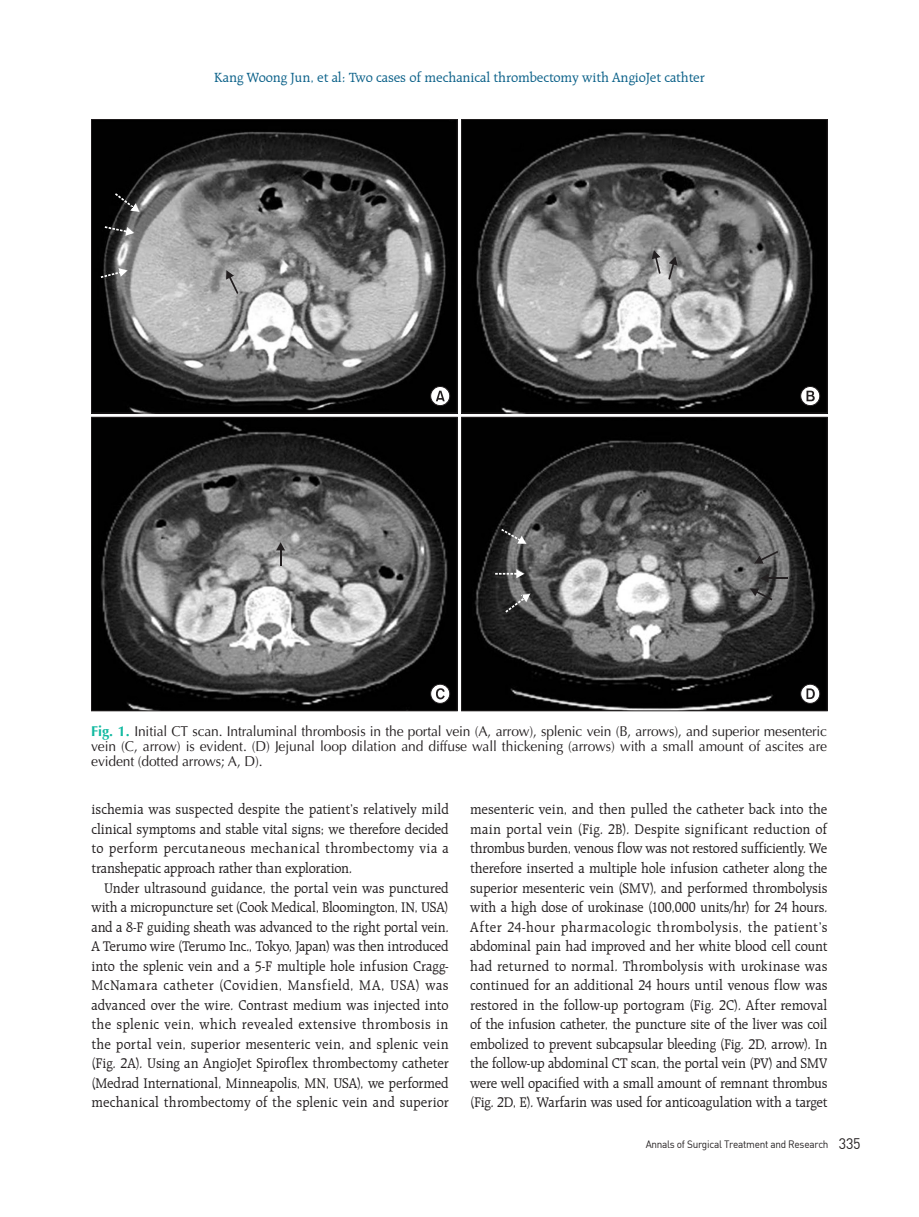
<style>
.page{position:relative;width:919px;height:1217px;background:#fff}
.page>*{position:absolute;margin:0;border:0;box-sizing:border-box;transform-origin:0 0}
.본문{font:15px/19.5px "Raleigh BT";letter-spacing:-.01em;color:#231f20;text-align:justify;scale:.94 1}
.쪽번호{font:15px "Dinreg";color:#231f20;scale:.95 1}
.그림_캡션{font:14.25px/15px "Optima LT Std";letter-spacing:-.005em;color:#231f20;text-align:justify}
.머리말-홀{font:14.25px "Raleigh BT";letter-spacing:-.01em;color:#0b6189}
.꼬리말-홀{font:10.5px "Dinreg";letter-spacing:-.025em;color:#231f20;scale:.95 1}
.s1{font-weight:700;color:#11b9a0}
</style>
<div class="page">
<svg style="left:91px;top:119px;width:736px;height:592px;background:#4c4c4c"></svg>
<p class="머리말-홀" style="left:214px;top:69px;width:492px">Kang Woong Jun, et al: Two cases of mechanical thrombectomy with AngioJet cathter</p>
<p class="그림_캡션" style="left:91px;top:723px;width:737px"><span class="s1">Fig. 1.</span> Initial CT scan. Intraluminal thrombosis in the portal vein (A, arrow), splenic vein (B, arrows), and superior mesenteric vein (C, arrow) is evident. (D) Jejunal loop dilation and diffuse wall thickening (arrows) with a small amount of ascites are evident (dotted arrows; A, D).</p>
<p class="본문" style="left:91px;top:799px;width:381px">ischemia was suspected despite the patient’s relatively mild clinical symptoms and stable vital signs; we therefore decided to perform percutaneous mechanical thrombectomy via a transhepatic approach rather than exploration.</p>
<p class="본문" style="left:91px;top:877px;width:382px;text-indent:13px">Under ultrasound guidance, the portal vein was punctured with a micropuncture set (Cook Medical, Bloomington, IN, USA) and a 8-F guiding sheath was advanced to the right portal vein.<br>A Terumo wire (Terumo Inc., Tokyo, Japan) was then introduced into the splenic vein and a 5-F multiple hole infusion Cragg-McNamara catheter (Covidien, Mansfield, MA, USA) was advanced over the wire. Contrast medium was injected into the splenic vein, which revealed extensive thrombosis in the portal vein, superior mesenteric vein, and splenic vein (Fig. 2A). Using an AngioJet Spiroflex thrombectomy catheter (Medrad International, Minneapolis, MN, USA), we performed mechanical thrombectomy of the splenic vein and superior</p>
<p class="본문" style="left:470px;top:799px;width:382px">mesenteric vein, and then pulled the catheter back into the main portal vein (Fig. 2B). Despite significant reduction of thrombus burden, venous flow was not restored sufficiently. We therefore inserted a multiple hole infusion catheter along the superior mesenteric vein (SMV), and performed thrombolysis with a high dose of urokinase (100,000 units/hr) for 24 hours.<br>After 24-hour pharmacologic thrombolysis, the patient’s abdominal pain had improved and her white blood cell count had returned to normal. Thrombolysis with urokinase was continued for an additional 24 hours until venous flow was restored in the follow-up portogram (Fig. 2C). After removal of the infusion catheter, the puncture site of the liver was coil embolized to prevent subcapsular bleeding (Fig. 2D, arrow). In the follow-up abdominal CT scan, the portal vein (PV) and SMV were well opacified with a small amount of remnant thrombus (Fig. 2D, E). Warfarin was used for anticoagulation with a target</p>
<p class="꼬리말-홀" style="left:645px;top:1137px;width:194px">Annals of Surgical Treatment and Research</p>
<p class="쪽번호" style="left:838px;top:1134px;width:24px">335</p>
</div>
